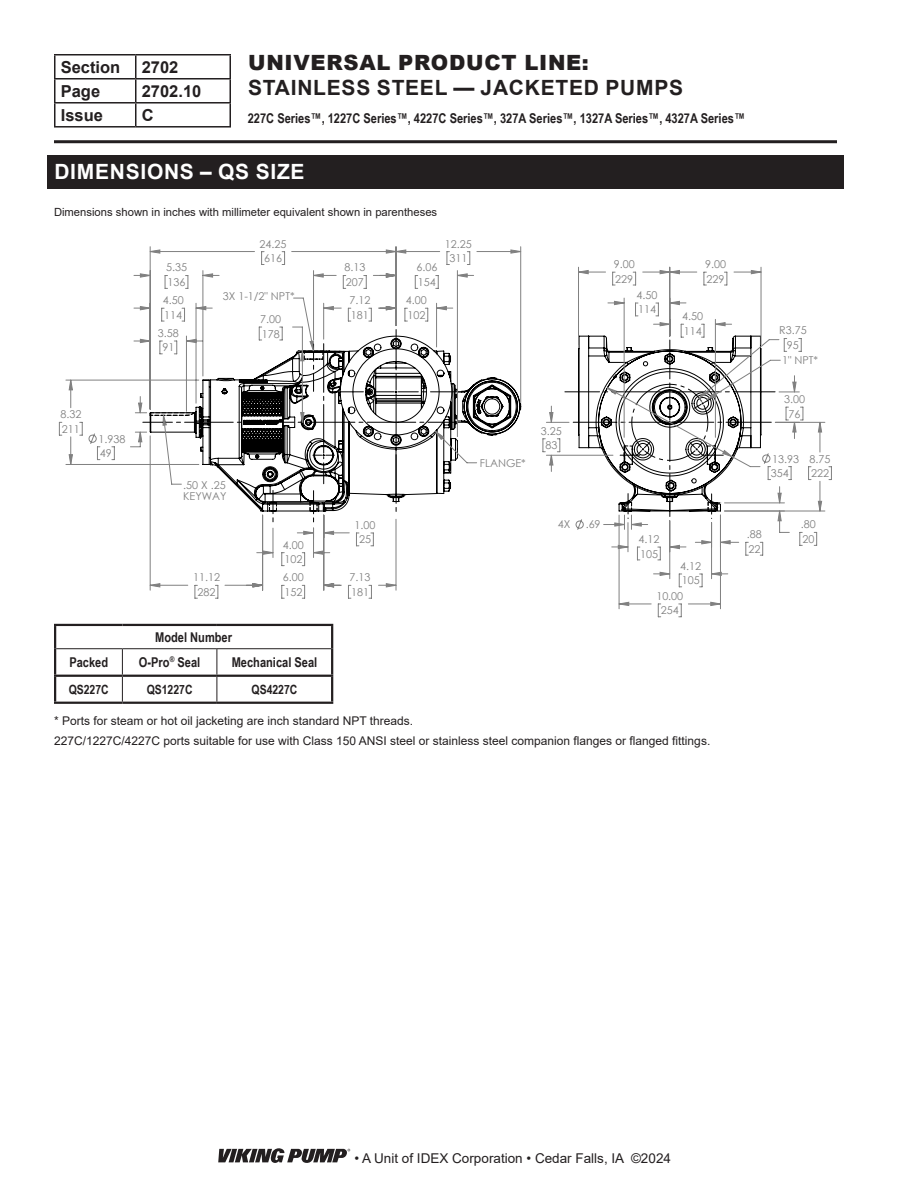
<style>
.page{position:relative;width:918px;height:1188px;background:#fff}
.page>*{position:absolute;margin:0;border:0;box-sizing:border-box;transform-origin:0 0}
.t1{font:700 21px "Arial";letter-spacing:.035em;color:#231f20}
.t2{font:900 21px "Arial";letter-spacing:.035em;color:#231f20}
.BLACK_BAR_Caps_Headers_-_Left{font:700 21px "Arial";letter-spacing:.035em;color:#fff}
.t3{font:700 16.5px "Arial";color:#231f20}
.Table_-_Header_Row_Bold_Center{font:700 13.5px "Arial Narrow";color:#231f20}
.t4{font:13.5px "Arial";color:#231f20}
.Table_-_Bold_Center{font:700 12.75px "Arial Narrow";color:#231f20}
.Footnotes_-_Left{font:12px "Arial";color:#231f20}
.Dimension_Pages_-_Top_Notes{font:11.25px "Arial";color:#231f20}
.t5{font:10.8px/14.5px "Century Gothic";color:#808080}
</style>
<div class="page">
<div style="left:47px;top:155px;width:797px;height:33px;background:#231f20"></div>
<hr style="left:56px;top:648px;width:66px;height:1px;background:#231f20">
<hr style="left:122px;top:648px;width:95px;height:1px;background:#231f20">
<hr style="left:217px;top:648px;width:114px;height:1px;background:#231f20">
<svg style="left:122px;top:649px;width:1px;height:53px"></svg>
<svg style="left:217px;top:649px;width:1px;height:53px"></svg>
<hr style="left:331px;top:626px;width:2px;height:23px;background:#231f20">
<hr style="left:331px;top:649px;width:2px;height:26px;background:#231f20">
<hr style="left:331px;top:677px;width:2px;height:25px;background:#231f20">
<hr style="left:54px;top:624px;width:68px;height:2px;background:#231f20">
<hr style="left:54px;top:626px;width:2px;height:23px;background:#231f20">
<hr style="left:122px;top:624px;width:95px;height:2px;background:#231f20">
<hr style="left:217px;top:624px;width:116px;height:2px;background:#231f20">
<hr style="left:54px;top:649px;width:2px;height:26px;background:#231f20">
<hr style="left:54px;top:675px;width:68px;height:2px;background:#231f20">
<hr style="left:54px;top:677px;width:2px;height:25px;background:#231f20">
<hr style="left:122px;top:675px;width:95px;height:2px;background:#231f20">
<hr style="left:217px;top:675px;width:116px;height:2px;background:#231f20">
<hr style="left:54px;top:702px;width:68px;height:2px;background:#231f20">
<hr style="left:122px;top:702px;width:95px;height:2px;background:#231f20">
<hr style="left:217px;top:702px;width:116px;height:2px;background:#231f20">
<svg style="left:59px;top:422px;width:3px;height:14px"></svg>
<svg style="left:658px;top:610px;width:3px;height:8px"></svg>
<svg style="left:679px;top:610px;width:3px;height:8px"></svg>
<svg style="left:829px;top:466px;width:3px;height:14px"></svg>
<svg style="left:69px;top:250px;width:753px;height:356px"></svg>
<hr style="left:54px;top:54px;width:82px;height:2px;background:#231f20">
<hr style="left:54px;top:56px;width:2px;height:22px;background:#231f20">
<hr style="left:136px;top:54px;width:95px;height:2px;background:#231f20">
<hr style="left:54px;top:78px;width:82px;height:2px;background:#231f20">
<hr style="left:54px;top:80px;width:2px;height:22px;background:#231f20">
<hr style="left:54px;top:102px;width:82px;height:2px;background:#231f20">
<hr style="left:54px;top:104px;width:2px;height:22px;background:#231f20">
<svg style="left:55px;top:55px;width:176px;height:71px"></svg>
<hr style="left:54px;top:126px;width:82px;height:2px;background:#231f20">
<hr style="left:136px;top:126px;width:95px;height:2px;background:#231f20">
<hr style="left:54px;top:140px;width:783px;height:3px;background:#231f20">
<svg style="left:218px;top:1148px;width:132px;height:15px"></svg>
<h2 class="t3" style="left:61px;top:55px;width:61px">Section</h2>
<h2 class="t3" style="left:142px;top:55px;width:38px">2702</h2>
<h2 class="t3" style="left:61px;top:79px;width:41px">Page</h2>
<h2 class="t3" style="left:142px;top:79px;width:61px">2702.10</h2>
<h2 class="t3" style="left:61px;top:103px;width:44px">Issue</h2>
<h2 class="t3" style="left:142px;top:103px;width:13px">C</h2>
<h1 class="t2" style="left:248px;top:47px;width:342px">UNIVERSAL PRODUCT LINE:</h1>
<h1 class="t1" style="left:248px;top:73px;width:436px">STAINLESS STEEL — JACKETED PUMPS</h1>
<p class="Table_-_Header_Row_Bold_Center" style="left:248px;top:108px;width:499px">227C Series™, 1227C Series™, 4227C Series™, 327A Series™, 1327A Series™, 4327A Series™</p>
<p class="BLACK_BAR_Caps_Headers_-_Left" style="left:54px;top:157px;width:252px">DIMENSIONS – QS SIZE</p>
<p class="Dimension_Pages_-_Top_Notes" style="left:54px;top:204px;width:385px">Dimensions shown in inches with millimeter equivalent shown in parentheses</p>
<p class="t5" style="left:166px;top:260px;width:22px">5.35<br>136</p>
<p class="t5" style="left:163px;top:293px;width:22px">4.50<br>114</p>
<p class="t5" style="left:158px;top:326px;width:22px;text-align:center">3.58<br>91</p>
<p class="t5" style="left:260px;top:236px;width:28px;text-align:center">24.25<br>616</p>
<p class="t5" style="left:223px;top:288px;width:73px">3X 1-1/2" NPT*</p>
<p class="t5" style="left:260px;top:312px;width:22px">7.00<br>178</p>
<p class="t5" style="left:344px;top:260px;width:22px">8.13<br>207</p>
<p class="t5" style="left:349px;top:293px;width:22px">7.12<br>181</p>
<p class="t5" style="left:416px;top:260px;width:22px">6.06<br>154</p>
<p class="t5" style="left:406px;top:293px;width:22px">4.00<br>102</p>
<p class="t5" style="left:445px;top:236px;width:28px;text-align:center">12.25<br>311</p>
<p class="t5" style="left:614px;top:257px;width:22px">9.00<br>229</p>
<p class="t5" style="left:637px;top:288px;width:22px">4.50<br>114</p>
<p class="t5" style="left:705px;top:257px;width:22px">9.00<br>229</p>
<p class="t5" style="left:682px;top:309px;width:22px">4.50<br>114</p>
<p class="t5" style="left:60px;top:407px;width:22px">8.32<br>211</p>
<p class="t5" style="left:99px;top:431px;width:28px">1.938<br>49</p>
<p class="t5" style="left:183px;top:479px;width:45px;line-height:11.2px">.50 X .25<br>KEYWAY</p>
<p class="t5" style="left:193px;top:570px;width:28px;text-align:center">11.12<br>282</p>
<p class="Table_-_Header_Row_Bold_Center" style="left:155px;top:627px;width:78px">Model Number</p>
<p class="t5" style="left:283px;top:537px;width:22px">4.00<br>102</p>
<p class="t5" style="left:355px;top:518px;width:22px;text-align:center">1.00<br>25</p>
<p class="t5" style="left:283px;top:570px;width:22px">6.00<br>152</p>
<p class="t5" style="left:350px;top:570px;width:22px">7.13<br>181</p>
<p class="Table_-_Header_Row_Bold_Center" style="left:69px;top:652px;width:40px">Packed</p>
<p class="Table_-_Header_Row_Bold_Center" style="left:139px;top:652px;width:63px">O-Pro<sup>®</sup> Seal</p>
<p class="Table_-_Header_Row_Bold_Center" style="left:232px;top:652px;width:87px">Mechanical Seal</p>
<p class="Table_-_Bold_Center" style="left:69px;top:680px;width:42px">QS227C</p>
<p class="Table_-_Bold_Center" style="left:147px;top:680px;width:47px">QS1227C</p>
<p class="Table_-_Bold_Center" style="left:252px;top:680px;width:47px">QS4227C</p>
<p class="t5" style="left:480px;top:455px;width:48px">FLANGE*</p>
<p class="t5" style="left:541px;top:423px;width:22px;text-align:center">3.25<br>83</p>
<p class="t5" style="left:558px;top:517px;width:14px">4X</p>
<p class="t5" style="left:586px;top:517px;width:16px">.69</p>
<p class="t5" style="left:639px;top:532px;width:22px">4.12<br>105</p>
<p class="t5" style="left:680px;top:559px;width:22px">4.12<br>105</p>
<p class="t5" style="left:656px;top:589px;width:28px;text-align:center">10.00<br>254</p>
<p class="Footnotes_-_Left" style="left:54px;top:713px;width:361px">* Ports for steam or hot oil jacketing are inch standard NPT threads.</p>
<p class="Footnotes_-_Left" style="left:54px;top:732px;width:658px">227C/1227C/4227C ports suitable for use with Class 150 ANSI steel or stainless steel companion flanges or flanged fittings.</p>
<p class="t5" style="left:779px;top:323px;width:29px;text-align:center">R3.75<br>95</p>
<p class="t5" style="left:782px;top:353px;width:37px">1" NPT*</p>
<p class="t5" style="left:784px;top:392px;width:22px;text-align:center">3.00<br>76</p>
<p class="t5" style="left:771px;top:451px;width:30px">13.93<br>354</p>
<p class="t5" style="left:810px;top:451px;width:22px">8.75<br>222</p>
<p class="t5" style="left:747px;top:527px;width:16px">.88<br>22</p>
<p class="t5" style="left:801px;top:517px;width:16px">.80<br>20</p>
<p class="t4" style="left:354px;top:1149px;width:318px">• A Unit of IDEX Corporation • Cedar Falls, IA ©2024</p>
</div>
